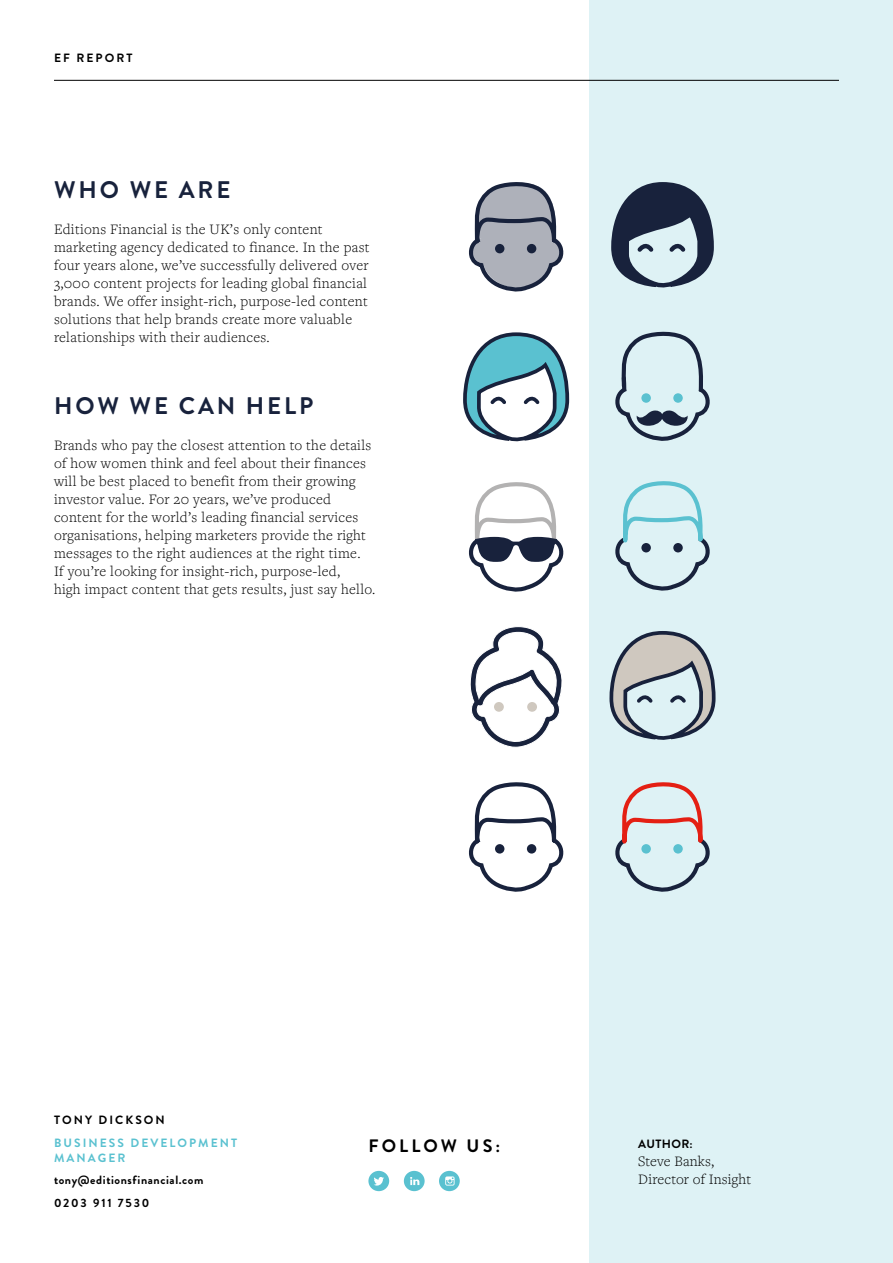
<style>
.page{position:relative;width:893px;height:1263px;background:#fff}
.page>*{position:absolute;margin:0;border:0;box-sizing:border-box;transform-origin:0 0}
.t1{font:700 24px "Brandon Grotesque";letter-spacing:.12em;color:#18223c}
.t2{font:700 18px "Brandon Grotesque";letter-spacing:.17em;color:#000}
.t3{font:300 15px/18px "Freight Text Pro";letter-spacing:.02em;color:#000}
.t4{font:700 12px/23px "Brandon Grotesque";letter-spacing:.05em;color:#000}
.t5{font:700 12px/14.4px "Brandon Grotesque";letter-spacing:.17em;color:#5ac1d0}
.t6{font:700 12px "Brandon Grotesque";letter-spacing:.17em;color:#000}
</style>
<div class="page">
<div style="left:589px;top:0;width:304px;height:1263px;background:#def2f5"></div>
<svg style="left:439px;top:1171px;width:21px;height:20px"></svg>
<svg style="left:404px;top:1171px;width:21px;height:20px"></svg>
<svg style="left:368px;top:1171px;width:21px;height:20px"></svg>
<hr style="left:54px;top:80px;width:785px;height:1px;background:#000">
<svg style="left:615px;top:782px;width:95px;height:110px"></svg>
<div style="left:641px;top:844px;width:10px;height:9px;background:#5ac1d0;border-radius:50%"></div>
<div style="left:673px;top:844px;width:10px;height:9px;background:#5ac1d0;border-radius:50%"></div>
<svg style="left:463px;top:332px;width:107px;height:110px"></svg>
<svg style="left:615px;top:331px;width:95px;height:110px"></svg>
<svg style="left:611px;top:182px;width:103px;height:106px"></svg>
<svg style="left:615px;top:481px;width:95px;height:110px"></svg>
<div style="left:641px;top:543px;width:10px;height:9px;background:#18223c;border-radius:50%"></div>
<div style="left:673px;top:543px;width:10px;height:9px;background:#18223c;border-radius:50%"></div>
<svg style="left:469px;top:782px;width:95px;height:110px"></svg>
<div style="left:495px;top:844px;width:9px;height:9px;background:#18223c;border-radius:50%"></div>
<div style="left:527px;top:844px;width:9px;height:9px;background:#18223c;border-radius:50%"></div>
<svg style="left:469px;top:182px;width:95px;height:110px"></svg>
<div style="left:495px;top:244px;width:9px;height:9px;background:#18223c;border-radius:50%"></div>
<div style="left:527px;top:244px;width:9px;height:9px;background:#18223c;border-radius:50%"></div>
<svg style="left:469px;top:482px;width:95px;height:110px"></svg>
<svg style="left:609px;top:631px;width:107px;height:109px"></svg>
<svg style="left:470px;top:626px;width:92px;height:122px"></svg>
<p class="t6" style="left:54px;top:50px;width:80px">EF REPORT</p>
<h1 class="t1" style="left:54px;top:173px;width:178px">WHO WE ARE</h1>
<p class="t3" style="left:54px;top:220px;width:317px">Editions Financial is the UK’s only content marketing agency dedicated to finance. In the past four years alone, we’ve successfully delivered over 3,000 content projects for leading global financial brands. We offer insight-rich, purpose-led content solutions that help brands create more valuable relationships with their audiences.</p>
<h1 class="t1" style="left:54px;top:389px;width:261px">HOW WE CAN HELP</h1>
<p class="t3" style="left:54px;top:436px;width:323px">Brands who pay the closest attention to the details of how women think and feel about their finances will be best placed to benefit from their growing investor value. For 20 years, we’ve produced content for the world’s leading financial services organisations, helping marketers provide the right messages to the right audiences at the right time.<br>If you’re looking for insight-rich, purpose-led,<br>high impact content that gets results, just say hello.</p>
<p class="t6" style="left:54px;top:1112px;width:112px">TONY DICKSON</p>
<p class="t5" style="left:54px;top:1136px;width:185px">BUSINESS DEVELOPMENT<br>MANAGER</p>
<p class="t4" style="left:54px;top:1169px;width:151px">tony@editionsfinancial.com<br>0203 911 7530</p>
<p class="t2" style="left:368px;top:1133px;width:133px">FOLLOW US:</p>
<p class="t4" style="left:638px;top:1132px;width:56px">AUTHOR:</p>
<p class="t3" style="left:638px;top:1151px;width:114px">Steve Banks,<br>Director of Insight</p>
</div>
